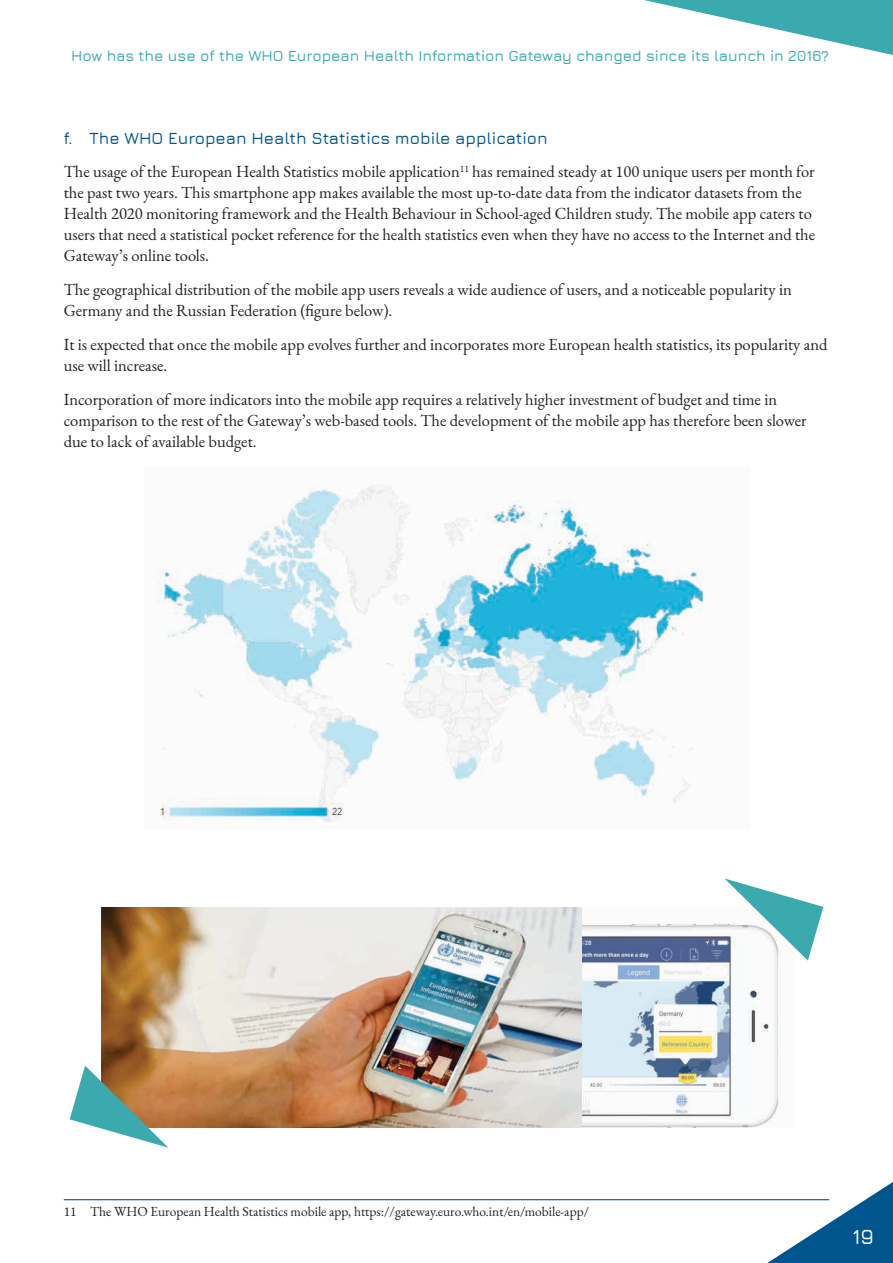
<style>
.page{position:relative;width:893px;height:1263px;background:#fff}
.page>*{position:absolute;margin:0;border:0;box-sizing:border-box;transform-origin:0 0}
.t1{font:600 21px "Jura";color:#fff}
.t2{font:16.5px/21px "EB Garamond";color:#231f20}
.t3{font:600 16.5px "Jura";color:#00558f}
.t4{font:600 15px "Jura";color:#3aaaaf}
.t5{font:13.5px "EB Garamond";color:#231f20}
</style>
<div class="page">
<svg style="left:644px;top:0;width:249px;height:55px"></svg>
<svg style="left:747px;top:1182px;width:146px;height:81px"></svg>
<img style="left:156px;top:485px;width:548px;height:338px">
<img style="left:102px;top:907px;width:677px;height:220px">
<svg style="left:70px;top:1065px;width:98px;height:83px"></svg>
<svg style="left:724px;top:878px;width:99px;height:82px"></svg>
<hr style="left:64px;top:1199px;width:765px;height:1px;background:#00558f">
<p class="t4" style="left:71px;top:45px;width:760px">How has the use of the WHO European Health Information Gateway changed since its launch in 2016?</p>
<p class="t3" style="left:64px;top:126px;width:485px">f. The WHO European Health Statistics mobile application</p>
<p class="t2" style="left:64px;top:161px;width:753px">The usage of the European Health Statistics mobile application<sup>11</sup> has remained steady at 100 unique users per month for the past two years. This smartphone app makes available the most up-to-date data from the indicator datasets from the Health 2020 monitoring framework and the Health Behaviour in School-aged Children study. The mobile app caters to users that need a statistical pocket reference for the health statistics even when they have no access to the Internet and the Gateway’s online tools.</p>
<p class="t2" style="left:64px;top:279px;width:729px">The geographical distribution of the mobile app users reveals a wide audience of users, and a noticeable popularity in<br>Germany and the Russian Federation (figure below).</p>
<p class="t2" style="left:64px;top:334px;width:765px">It is expected that once the mobile app evolves further and incorporates more European health statistics, its popularity and use will increase.</p>
<p class="t2" style="left:64px;top:389px;width:744px">Incorporation of more indicators into the mobile app requires a relatively higher investment of budget and time in comparison to the rest of the Gateway’s web-based tools. The development of the mobile app has therefore been slower due to lack of available budget.</p>
<p class="t5" style="left:64px;top:1203px;width:527px">11 The WHO European Health Statistics mobile app, https://gateway.euro.who.int/en/mobile-app/</p>
<p class="t1" style="left:852px;top:1221px;width:23px">19</p>
</div>
